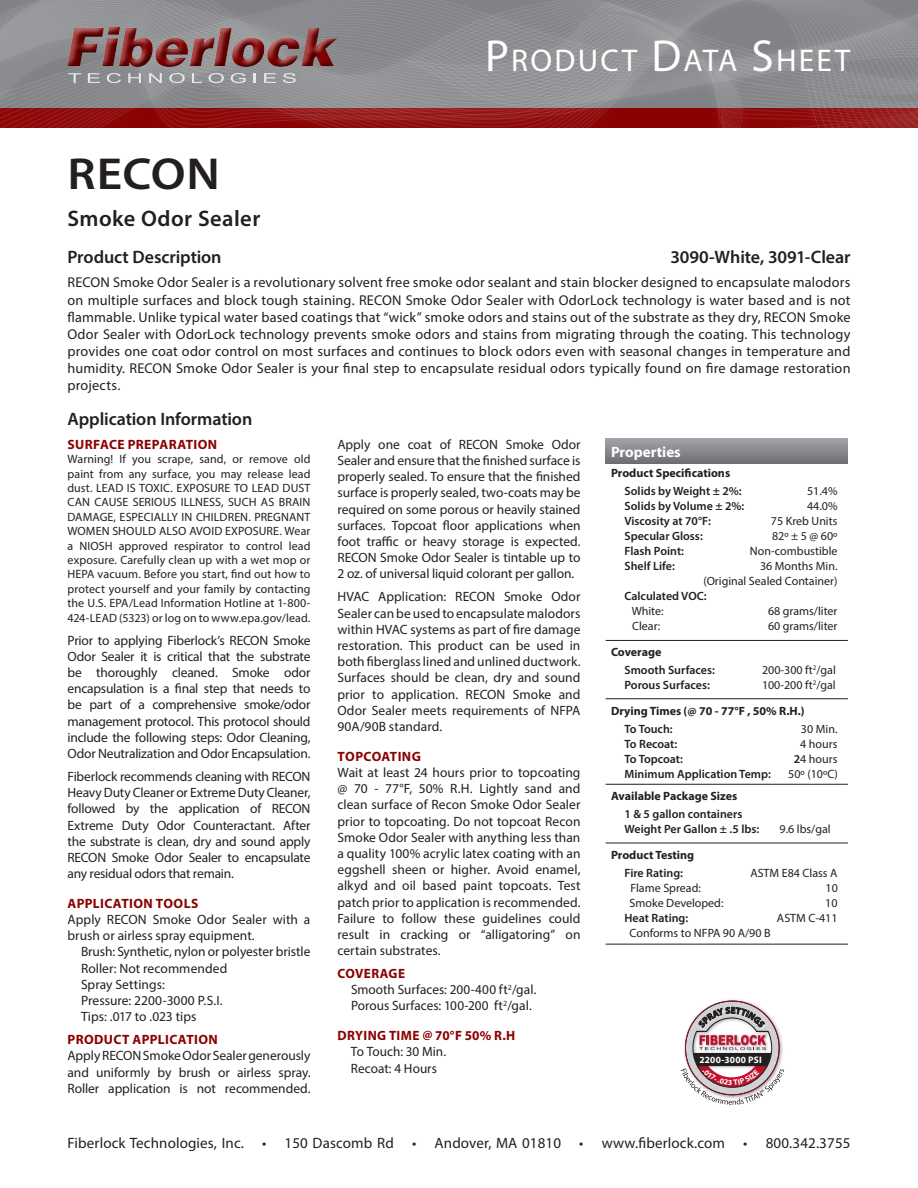
<style>
.page{position:relative;width:918px;height:1188px;background:#fff}
.page>*{position:absolute;margin:0;border:0;box-sizing:border-box;transform-origin:0 0}
.t1{font:600 45px "Myriad Pro";letter-spacing:.015em;color:#231f20;scale:1.1 1}
.t2{font:31.5px "Myriad Pro";letter-spacing:.07em;color:#fff}
.t3{font:600 22.5px "Myriad Pro";letter-spacing:.02em;color:#231f20}
.t4{font:600 18px "Myriad Pro";letter-spacing:-.005em;color:#231f20}
.t5{font:15px "Myriad Pro";letter-spacing:.01em;color:#231f20}
.t6{font:700 15px "Myriad Pro";color:#fff}
.t7{font:14.25px/17.1px "Myriad Pro";letter-spacing:.015em;color:#231f20;text-align:justify}
.t8{font:13.5px/16.2px "Myriad Pro";color:#231f20;text-align:justify}
.t9{font:700 13.5px "Myriad Pro";letter-spacing:.025em;color:#8b0202}
.t10{font:12px/14.4px "Myriad Pro";color:#231f20;text-align:right}
.t11{font:600 12px/15px "Myriad Pro";color:#231f20}
.t12{font:700 12px/25.3px "Myriad Pro";color:#231f20}
.t13{font:700 9.45px "Myriad Pro";letter-spacing:.02em;color:#fff}
.s1{font-size:45px}
.s2{font-weight:700;color:#8b0202}
.s3{font-weight:400}
.s4{font-weight:600}
</style>
<div class="page">
<img style="left:0;top:0;width:918px;height:128px">
<svg style="left:68px;top:73px;width:13px;height:10px"></svg>
<svg style="left:88px;top:73px;width:12px;height:10px"></svg>
<svg style="left:107px;top:73px;width:14px;height:10px"></svg>
<svg style="left:128px;top:73px;width:13px;height:10px"></svg>
<svg style="left:149px;top:73px;width:13px;height:10px"></svg>
<svg style="left:169px;top:73px;width:16px;height:10px"></svg>
<svg style="left:192px;top:73px;width:10px;height:10px"></svg>
<svg style="left:208px;top:73px;width:16px;height:10px"></svg>
<svg style="left:231px;top:73px;width:15px;height:10px"></svg>
<svg style="left:254px;top:73px;width:2px;height:10px"></svg>
<svg style="left:264px;top:73px;width:12px;height:10px"></svg>
<svg style="left:283px;top:73px;width:13px;height:10px"></svg>
<div style="left:66px;top:24px;width:273px;height:44px;background:#231f20;opacity:.75"></div>
<svg style="left:606px;top:439px;width:242px;height:25px;background:#86878a"></svg>
<hr style="left:606px;top:784px;width:242px;height:1px;background:#231f20">
<hr style="left:606px;top:640px;width:242px;height:1px;background:#231f20">
<hr style="left:606px;top:698px;width:242px;height:1px;background:#231f20">
<hr style="left:606px;top:843px;width:242px;height:1px;background:#231f20">
<hr style="left:606px;top:944px;width:242px;height:1px;background:#231f20">
<svg style="left:681px;top:1001px;width:103px;height:104px"></svg>
<h1 class="t1" style="left:68px;top:145px;width:140px">RECON</h1>
<h3 class="t3" style="left:68px;top:204px;width:194px">Smoke Odor Sealer</h3>
<h3 class="t4" style="left:68px;top:246px;width:156px">Product Description</h3>
<h2 class="t2" style="left:485px;top:41px;width:367px"><span class="s1">P</span>RODUCT <span class="s1">D</span>ATA <span class="s1">S</span>HEET</h2>
<h3 class="t4" style="left:670px;top:246px;width:182px">3090-White, 3091-Clear</h3>
<p class="t7" style="left:68px;top:274px;width:785px">RECON Smoke Odor Sealer is a revolutionary solvent free smoke odor sealant and stain blocker designed to encapsulate malodors on multiple surfaces and block tough staining. RECON Smoke Odor Sealer with OdorLock technology is water based and is not flammable. Unlike typical water based coatings that “wick” smoke odors and stains out of the substrate as they dry, RECON Smoke Odor Sealer with OdorLock technology prevents smoke odors and stains from migrating through the coating. This technology provides one coat odor control on most surfaces and continues to block odors even with seasonal changes in temperature and humidity. RECON Smoke Odor Sealer is your final step to encapsulate residual odors typically found on fire damage restoration projects.</p>
<h3 class="t4" style="left:68px;top:408px;width:186px">Application Information</h3>
<p class="t9" style="left:68px;top:436px;width:151px">SURFACE PREPARATION</p>
<p class="t10" style="left:68px;top:452px;width:245px;text-align:justify">Warning! If you scrape, sand, or remove old paint from any surface, you may release lead dust. LEAD IS TOXIC. EXPOSURE TO LEAD DUST CAN CAUSE SERIOUS ILLNESS, SUCH AS BRAIN DAMAGE, ESPECIALLY IN CHILDREN. PREGNANT WOMEN SHOULD ALSO AVOID EXPOSURE. Wear a NIOSH approved respirator to control lead exposure. Carefully clean up with a wet mop or HEPA vacuum. Before you start, find out how to protect yourself and your family by contacting the U.S. EPA/Lead Information Hotline at 1-800- 424-LEAD (5323) or log on to www.epa.gov/lead.</p>
<p class="t8" style="left:68px;top:632px;width:245px">Prior to applying Fiberlock’s RECON Smoke Odor Sealer it is critical that the substrate be thoroughly cleaned. Smoke odor encapsulation is a final step that needs to be part of a comprehensive smoke/odor management protocol. This protocol should include the following steps: Odor Cleaning, Odor Neutralization and Odor Encapsulation.</p>
<p class="t8" style="left:68px;top:768px;width:245px">Fiberlock recommends cleaning with RECON Heavy Duty Cleaner or Extreme Duty Cleaner, followed by the application of RECON Extreme Duty Odor Counteractant. After the substrate is clean, dry and sound apply RECON Smoke Odor Sealer to encapsulate any residual odors that remain.</p>
<p class="t9" style="left:68px;top:895px;width:132px">APPLICATION TOOLS</p>
<p class="t8" style="left:68px;top:911px;width:244px">Apply RECON Smoke Odor Sealer with a brush or airless spray equipment.</p>
<p class="t8" style="left:81px;top:944px;width:231px;text-align:left">Brush: Synthetic, nylon or polyester bristle<br>Roller: Not recommended<br>Spray Settings:<br>Pressure: 2200-3000 P.S.I.<br>Tips: .017 to .023 tips</p>
<p class="t9" style="left:68px;top:1031px;width:152px">PRODUCT APPLICATION</p>
<p class="t8" style="left:68px;top:1048px;width:245px">Apply RECON Smoke Odor Sealer generously and uniformly by brush or airless spray.<br>Roller application is not recommended.</p>
<p class="t8" style="left:338px;top:436px;width:245px">Apply one coat of RECON Smoke Odor Sealer and ensure that the finished surface is properly sealed. To ensure that the finished surface is properly sealed, two-coats may be required on some porous or heavily stained surfaces. Topcoat floor applications when foot traffic or heavy storage is expected.<br>RECON Smoke Odor Sealer is tintable up to 2 oz. of universal liquid colorant per gallon.</p>
<p class="t8" style="left:338px;top:589px;width:245px">HVAC Application: RECON Smoke Odor Sealer can be used to encapsulate malodors within HVAC systems as part of fire damage restoration. This product can be used in both fiberglass lined and unlined ductwork.<br>Surfaces should be clean, dry and sound prior to application. RECON Smoke and Odor Sealer meets requirements of NFPA 90A/90B standard.</p>
<p class="t9" style="left:338px;top:747px;width:85px">TOPCOATING</p>
<p class="t8" style="left:338px;top:764px;width:245px">Wait at least 24 hours prior to topcoating @ 70 - 77°F, 50% R.H. Lightly sand and clean surface of Recon Smoke Odor Sealer prior to topcoating. Do not topcoat Recon Smoke Odor Sealer with anything less than a quality 100% acrylic latex coating with an eggshell sheen or higher. Avoid enamel, alkyd and oil based paint topcoats. Test patch prior to application is recommended.<br>Failure to follow these guidelines could result in cracking or “alligatoring” on certain substrates.</p>
<p class="t8" style="left:351px;top:965px;width:187px;text-align:left;text-indent:-13px"><span class="s2">COVERAGE<br></span>Smooth Surfaces: 200-400 ft<sup>2</sup>/gal.<br>Porous Surfaces: 100-200 ft<sup>2</sup>/gal.</p>
<p class="t9" style="left:338px;top:1027px;width:179px">DRYING TIME @ 70°F 50% R.H</p>
<p class="t8" style="left:351px;top:1044px;width:97px">To Touch: 30 Min.<br>Recoat: 4 Hours</p>
<p class="t6" style="left:611px;top:442px;width:71px">Properties</p>
<p class="t12" style="left:611px;top:459px;width:121px">Product Specifications</p>
<p class="t11" style="left:625px;top:483px;width:119px">Solids by Weight ± 2%:</p>
<p class="t10" style="left:807px;top:483px;width:32px">51.4%</p>
<p class="t11" style="left:625px;top:498px;width:121px">Solids by Volume ± 2%:</p>
<p class="t10" style="left:807px;top:498px;width:32px">44.0%</p>
<p class="t11" style="left:625px;top:513px;width:88px">Viscosity at 70°F:</p>
<p class="t10" style="left:771px;top:513px;width:68px">75 Kreb Units</p>
<p class="t11" style="left:625px;top:528px;width:80px">Specular Gloss:</p>
<p class="t10" style="left:772px;top:528px;width:67px">82º ± 5 @ 60º</p>
<p class="t11" style="left:625px;top:543px;width:61px">Flash Point:</p>
<p class="t10" style="left:750px;top:543px;width:89px">Non-combustible</p>
<p class="t11" style="left:625px;top:558px;width:52px">Shelf Life:</p>
<p class="t10" style="left:703px;top:558px;width:136px;line-height:15px">36 Months Min.<br>(Original Sealed Container)</p>
<p class="t11" style="left:625px;top:588px;width:84px">Calculated VOC:</p>
<p class="t10" style="left:632px;top:603px;width:33px">White:</p>
<p class="t10" style="left:768px;top:603px;width:71px">68 grams/liter</p>
<p class="t10" style="left:632px;top:618px;width:30px">Clear:</p>
<p class="t10" style="left:768px;top:618px;width:71px">60 grams/liter</p>
<p class="t12" style="left:611px;top:639px;width:52px">Coverage</p>
<p class="t11" style="left:625px;top:662px;width:92px">Smooth Surfaces:</p>
<p class="t10" style="left:762px;top:663px;width:75px">200-300 ft<sup>2</sup>/gal</p>
<p class="t11" style="left:625px;top:677px;width:87px">Porous Surfaces:</p>
<p class="t12" style="left:611px;top:672px;width:226px;text-indent:151px"><span class="s3">100-200 ft</span><sup>2</sup><span class="s3">/gal<br></span>Drying Times (@ 70 - 77°F , 50% R.H.)</p>
<p class="t11" style="left:625px;top:721px;width:50px">To Touch:</p>
<p class="t10" style="left:801px;top:721px;width:38px">30 Min.</p>
<p class="t11" style="left:625px;top:736px;width:54px">To Recoat:</p>
<p class="t10" style="left:800px;top:736px;width:39px">4 hours</p>
<p class="t11" style="left:625px;top:751px;width:60px">To Topcoat:</p>
<p class="t10" style="left:794px;top:751px;width:45px"><span class="s4">2</span>4 hours</p>
<p class="t11" style="left:625px;top:766px;width:148px">Minimum Application Temp:</p>
<p class="t10" style="left:788px;top:766px;width:51px">50º (10ºC)</p>
<p class="t12" style="left:611px;top:783px;width:128px">Available Package Sizes</p>
<p class="t11" style="left:625px;top:806px;width:136px">1 &amp; 5 gallon containers<br>Weight Per Gallon ± .5 lbs:</p>
<p class="t10" style="left:780px;top:822px;width:53px">9.6 lbs/gal</p>
<p class="t12" style="left:611px;top:842px;width:85px">Product Testing</p>
<p class="t11" style="left:625px;top:865px;width:60px">Fire Rating:</p>
<p class="t10" style="left:750px;top:865px;width:89px">ASTM E84 Class A</p>
<p class="t10" style="left:631px;top:880px;width:72px">Flame Spread:</p>
<p class="t10" style="left:826px;top:880px;width:14px">10</p>
<p class="t10" style="left:630px;top:895px;width:95px">Smoke Developed:</p>
<p class="t10" style="left:825px;top:895px;width:14px">10</p>
<p class="t11" style="left:625px;top:910px;width:65px">Heat Rating:</p>
<p class="t10" style="left:777px;top:910px;width:62px">ASTM C-411</p>
<p class="t10" style="left:630px;top:925px;width:142px">Conforms to NFPA 90 A/90 B</p>
<p class="t13" style="left:700px;top:1054px;width:64px">2200-3000 PSI</p>
<p class="t5" style="left:67px;top:1133px;width:785px">Fiberlock Technologies, Inc. • 150 Dascomb Rd • Andover, MA 01810 • www.fiberlock.com • 800.342.3755</p>
</div>
